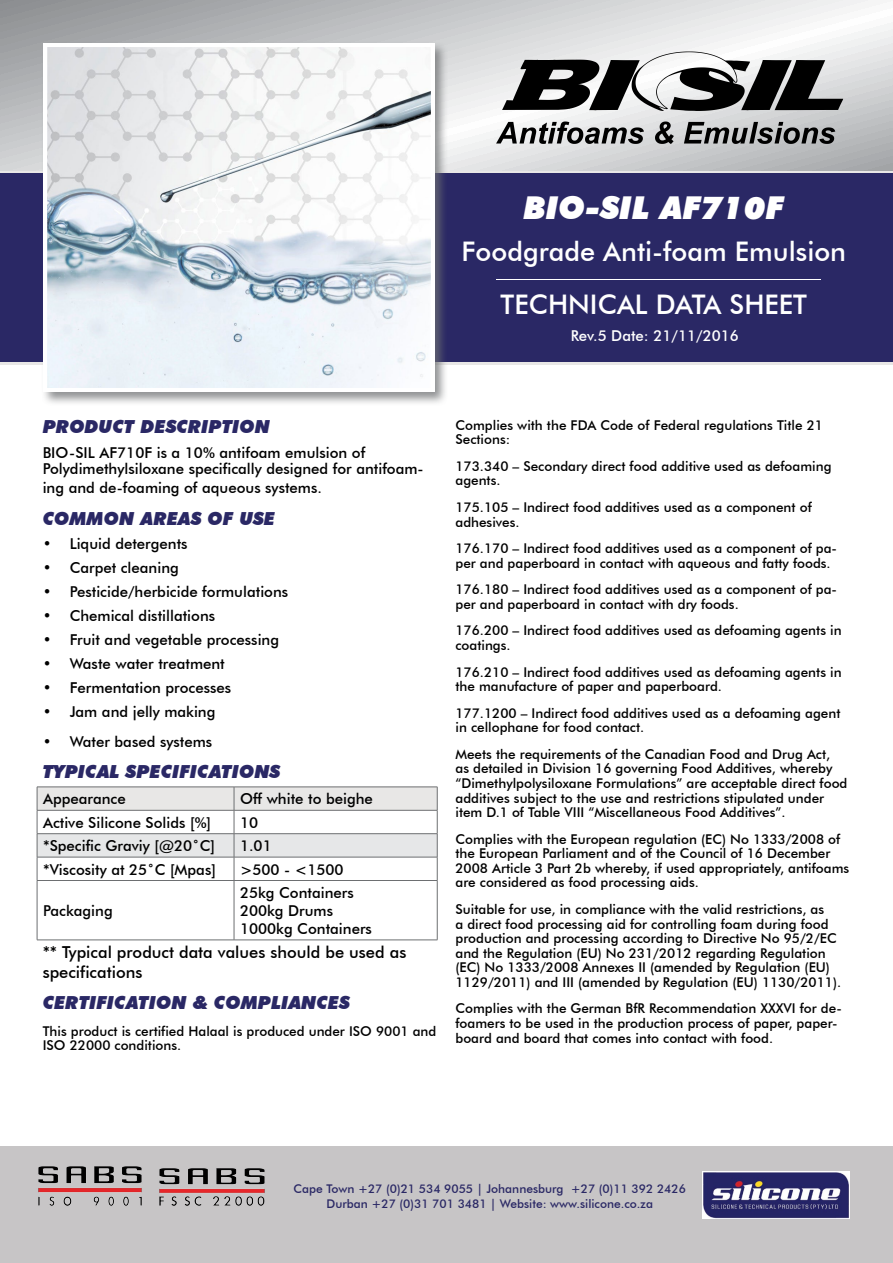
<style>
.page{position:relative;width:893px;height:1263px;background:#fff}
.page>*{position:absolute;margin:0;border:0;box-sizing:border-box;transform-origin:0 0}
.t1{font:italic 900 31.5px "Futura BT";color:#fff}
.t2{font:500 27px/52.5px "Futura BT";color:#fff;text-align:center}
.t3{font:italic 900 18px "Futura BT";color:#2a2865}
.t4{font:500 16.5px/19.4px "Futura BT";color:#000}
.t5{font:500 15px/18px "Futura BT";color:#000}
.t6{font:500 15px "Futura BT";color:#fff}
.t7{font:500 13.5px/14.5px "Futura BT";color:#000}
.t8{font:500 12px/14.4px "Futura BT";color:#2a2865;text-align:center}
</style>
<div class="page">
<svg style="left:0;top:0;width:893px;height:171px;background:#cdcfd0"></svg>
<svg style="left:496px;top:122px;width:148px;height:22px;background:#8a8a8b"></svg>
<svg style="left:655px;top:122px;width:19px;height:22px"></svg>
<svg style="left:684px;top:122px;width:151px;height:22px;background:#78797a"></svg>
<svg style="left:502px;top:52px;width:341px;height:59px"></svg>
<svg style="left:0;top:361px;width:893px;height:4px;background:#b8b7c5"></svg>
<hr style="left:0;top:171px;width:893px;height:4px;background:#e8e7e6">
<div style="left:0;top:173px;width:893px;height:188px;background:#2a2865"></div>
<div style="left:41px;top:41px;width:408px;height:365px;background:#6d6f71;opacity:.75"></div>
<div style="left:43px;top:43px;width:391px;height:349px;background:#fff"></div>
<img style="left:48px;top:48px;width:382px;height:340px">
<div style="left:0;top:1147px;width:893px;height:116px;background:#c7c5c6"></div>
<img style="left:702px;top:1172px;width:147px;height:46px">
<img style="left:159px;top:1168px;width:106px;height:38px">
<img style="left:38px;top:1166px;width:104px;height:40px">
<hr style="left:496px;top:279px;width:324px;height:1px;background:#fff">
<svg style="left:37px;top:787px;width:401px;height:93px"></svg>
<hr style="left:37px;top:880px;width:197px;height:1px;background:#6d6f71">
<hr style="left:37px;top:881px;width:1px;height:59px;background:#6d6f71">
<hr style="left:234px;top:880px;width:203px;height:1px;background:#6d6f71">
<hr style="left:234px;top:881px;width:1px;height:59px;background:#6d6f71">
<hr style="left:437px;top:881px;width:1px;height:59px;background:#6d6f71">
<hr style="left:37px;top:940px;width:197px;height:1px;background:#6d6f71">
<hr style="left:234px;top:940px;width:203px;height:1px;background:#6d6f71">
<h1 class="t1" style="left:524px;top:189px;width:262px">BIO-SIL AF710F</h1>
<h2 class="t2" style="left:461px;top:225px;width:386px">Foodgrade Anti-foam Emulsion<br>TECHNICAL DATA SHEET</h2>
<p class="t6" style="left:571px;top:327px;width:170px">Rev.5 Date: 21/11/2016</p>
<h3 class="t3" style="left:43px;top:416px;width:229px">PRODUCT DESCRIPTION</h3>
<p class="t5" style="left:43px;top:444px;width:383px;line-height:16.2px">BIO-SIL AF710F is a 10% antifoam emulsion of<br>Polydimethylsiloxane specifically designed for antifoam-</p>
<p class="t5" style="left:43px;top:479px;width:281px">ing and de-foaming of aqueous systems.</p>
<h3 class="t3" style="left:43px;top:508px;width:234px">COMMON AREAS OF USE</h3>
<p class="t5" style="left:43px;top:534px;width:146px">• Liquid detergents</p>
<p class="t5" style="left:43px;top:558px;width:138px">• Carpet cleaning</p>
<p class="t5" style="left:43px;top:582px;width:247px">• Pesticide/herbicide formulations</p>
<p class="t5" style="left:43px;top:606px;width:174px">• Chemical distillations</p>
<p class="t5" style="left:43px;top:630px;width:238px">• Fruit and vegetable processing</p>
<p class="t5" style="left:43px;top:654px;width:184px">• Waste water treatment</p>
<p class="t5" style="left:43px;top:678px;width:190px">• Fermentation processes</p>
<p class="t5" style="left:43px;top:702px;width:174px">• Jam and jelly making</p>
<p class="t5" style="left:43px;top:732px;width:171px">• Water based systems</p>
<h3 class="t3" style="left:43px;top:761px;width:239px">TYPICAL SPECIFICATIONS</h3>
<p class="t5" style="left:43px;top:790px;width:84px">Appearance</p>
<p class="t5" style="left:240px;top:790px;width:134px">Off white to beighe</p>
<p class="t5" style="left:43px;top:813px;width:170px">Active Silicone Solids [%]</p>
<p class="t5" style="left:240px;top:813px;width:20px">10</p>
<p class="t5" style="left:43px;top:837px;width:173px">*Specific Graviy [@20˚C]</p>
<p class="t5" style="left:240px;top:837px;width:33px">1.01</p>
<p class="t5" style="left:43px;top:860px;width:174px">*Viscosity at 25˚C [Mpas]</p>
<p class="t5" style="left:240px;top:860px;width:105px">&gt;500 - &lt;1500</p>
<p class="t5" style="left:43px;top:901px;width:71px">Packaging</p>
<p class="t5" style="left:240px;top:883px;width:133px">25kg Containers<br>200kg Drums<br>1000kg Containers</p>
<p class="t4" style="left:43px;top:943px;width:365px">** Typical product data values should be used as specifications</p>
<h3 class="t3" style="left:43px;top:992px;width:309px">CERTIFICATION &amp; COMPLIANCES</h3>
<p class="t7" style="left:43px;top:1023px;width:395px">This product is certified Halaal is produced under ISO 9001 and<br>ISO 22000 conditions.</p>
<p class="t7" style="left:455px;top:418px;width:369px">Complies with the FDA Code of Federal regulations Title 21<br>Sections:</p>
<p class="t7" style="left:455px;top:459px;width:377px">173.340 – Secondary direct food additive used as defoaming agents.</p>
<p class="t7" style="left:455px;top:500px;width:358px">175.105 – Indirect food additives used as a component of adhesives.</p>
<p class="t7" style="left:455px;top:541px;width:383px">176.170 – Indirect food additives used as a component of pa&shy;per and paperboard in contact with aqueous and fatty foods.</p>
<p class="t7" style="left:455px;top:582px;width:383px">176.180 – Indirect food additives used as a component of pa&shy;per and paperboard in contact with dry foods.</p>
<p class="t7" style="left:455px;top:623px;width:388px">176.200 – Indirect food additives used as defoaming agents in coatings.</p>
<p class="t7" style="left:455px;top:664px;width:388px">176.210 – Indirect food additives used as defoaming agents in the manufacture of paper and paperboard.</p>
<p class="t7" style="left:455px;top:705px;width:386px">177.1200 – Indirect food additives used as a defoaming agent in cellophane for food contact.</p>
<p class="t7" style="left:455px;top:747px;width:393px">Meets the requirements of the Canadian Food and Drug Act,<br>as detailed in Division 16 governing Food Additives, whereby “Dimethylpolysiloxane Formulations” are acceptable direct food additives subject to the use and restrictions stipulated under item D.1 of Table VIII “Miscellaneous Food Additives”.</p>
<p class="t7" style="left:455px;top:831px;width:395px">Complies with the European regulation (EC) No 1333/2008 of the European Parliament and of the Council of 16 December 2008 Article 3 Part 2b whereby, if used appropriately, antifoams are considered as food processing aids.</p>
<p class="t7" style="left:455px;top:902px;width:387px">Suitable for use, in compliance with the valid restrictions, as<br>a direct food processing aid for controlling foam during food production and processing according to Directive No 95/2/EC and the Regulation (EU) No 231/2012 regarding Regulation (EC) No 1333/2008 Annexes II (amended by Regulation (EU)<br>1129/2011) and III (amended by Regulation (EU) 1130/2011).</p>
<p class="t7" style="left:455px;top:1001px;width:388px">Complies with the German BfR Recommendation XXXVI for de&shy;foamers to be used in the production process of paper, paper&shy;board and board that comes into contact with food.</p>
<p class="t8" style="left:294px;top:1182px;width:394px">Cape Town +27 (0)21 534 9055 | Johannesburg +27 (0)11 392 2426<br>Durban +27 (0)31 701 3481 | Website: www.silicone.co.za</p>
</div>
